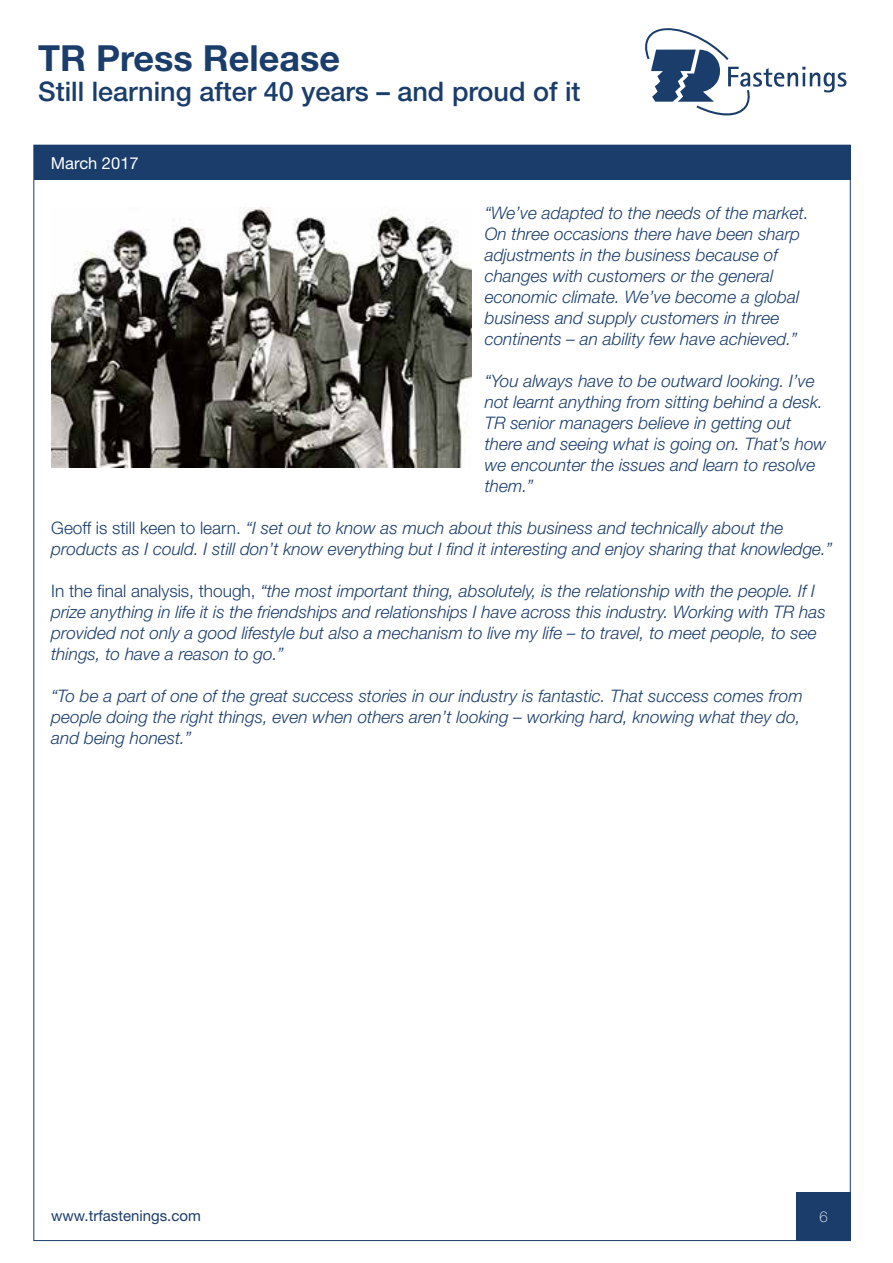
<style>
.page{position:relative;width:893px;height:1263px;background:#fff}
.page>*{position:absolute;margin:0;border:0;box-sizing:border-box;transform-origin:0 0}
.t1{font:700 36px "Helvetica Neue LT Std";color:#1b3d6b}
.t2{font:500 27px "Helvetica Neue LT Std";color:#1b3d6b}
.t3{font:italic 300 17.25px/21px "Helvetica Neue LT Std";color:#1b3d6b}
.t4{font:16.5px "Helvetica Neue LT Std";color:#fff}
.t5{font:15px "Helvetica Neue LT Std";color:#1b3d6b}
.t6{font:100 15px "Helvetica Neue LT Std";color:#fff}
.s1{font-style:normal}
</style>
<div class="page">
<div style="left:796px;top:1192px;width:55px;height:49px;background:#1b3d6b"></div>
<div style="left:34px;top:145px;width:816px;height:35px;background:#1b3d6b"></div>
<svg style="left:645px;top:28px;width:201px;height:88px"></svg>
<img style="left:51px;top:207px;width:420px;height:261px">
<h1 class="t1" style="left:38px;top:36px;width:303px">TR Press Release</h1>
<h2 class="t2" style="left:38px;top:75px;width:544px">Still learning after 40 years – and proud of it</h2>
<p class="t4" style="left:51px;top:153px;width:89px">March 2017</p>
<p class="t3" style="left:485px;top:203px;width:326px">“We’ve adapted to the needs of the market.<br>On three occasions there have been sharp adjustments in the business because of changes with customers or the general economic climate. We’ve become a global business and supply customers in three continents – an ability few have achieved.”</p>
<p class="t3" style="left:485px;top:370px;width:343px">“You always have to be outward looking. I’ve not learnt anything from sitting behind a desk.<br>TR senior managers believe in getting out there and seeing what is going on. That’s how we encounter the issues and learn to resolve them.”</p>
<p class="t3" style="left:51px;top:517px;width:783px"><span class="s1">Geoff is still keen to learn.</span> “I set out to know as much about this business and technically about the products as I could. I still don’t know everything but I find it interesting and enjoy sharing that knowledge.”</p>
<p class="t3" style="left:51px;top:580px;width:776px"><span class="s1">In the final analysis, though,</span> “the most important thing, absolutely, is the relationship with the people. If I prize anything in life it is the friendships and relationships I have across this industry. Working with TR has provided not only a good lifestyle but also a mechanism to live my life – to travel, to meet people, to see things, to have a reason to go.”</p>
<p class="t3" style="left:51px;top:685px;width:753px">“To be a part of one of the great success stories in our industry is fantastic. That success comes from people doing the right things, even when others aren’t looking – working hard, knowing what they do, and being honest.”</p>
<p class="t5" style="left:51px;top:1207px;width:151px">www.trfastenings.com</p>
<p class="t6" style="left:820px;top:1208px;width:10px">6</p>
</div>
